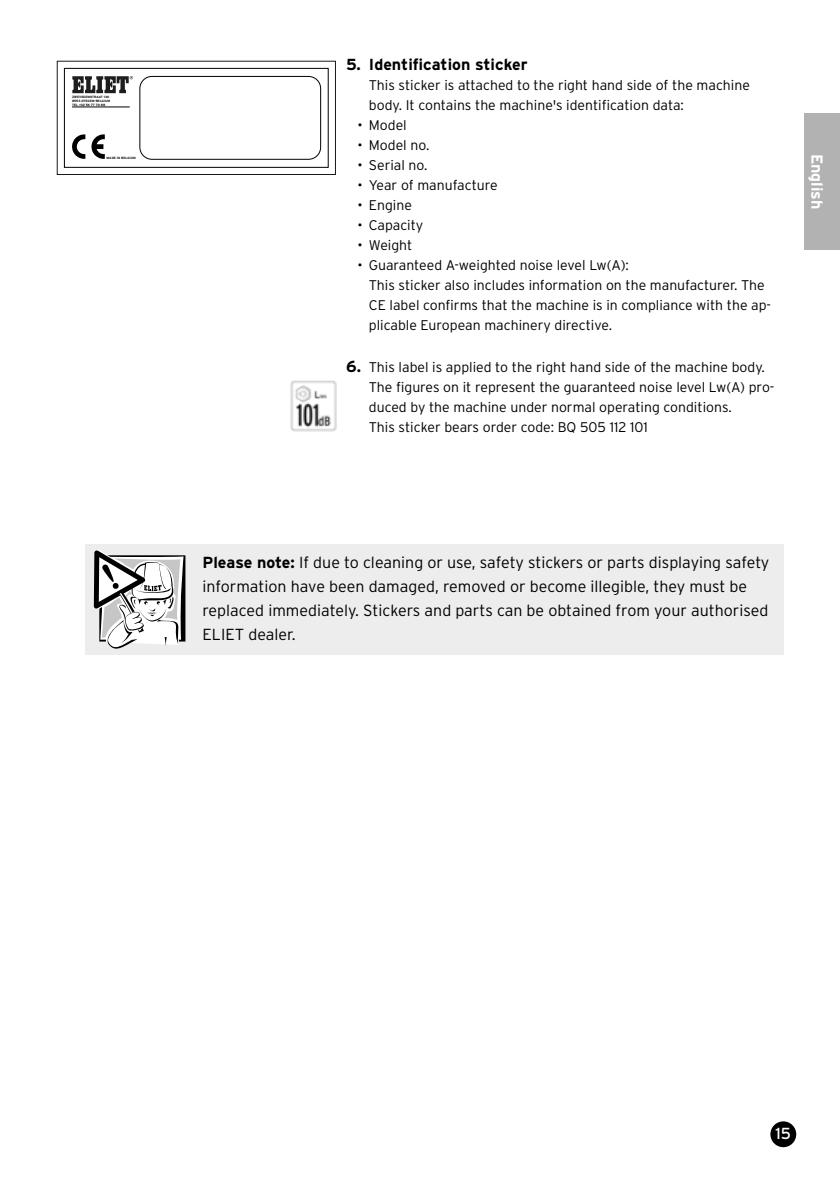
<style>
.page{position:relative;width:840px;height:1191px;background:#fff}
.page>*{position:absolute;margin:0;border:0;box-sizing:border-box;transform-origin:0 0}
.t1{font:300 16px/24px "Interstate";color:#000}
.t2{font:700 16px "Interstate";color:#000}
.t3{font:700 16px "Interstate";color:#fff}
.t4{font:16px "Interstate";color:#fff}
.t5{font:300 14px/20px "Interstate";color:#000}
.t6{font:700 3.2px/3.8px "Interstate";color:#000}
.s1{font-weight:700;font-size:16px}
.s2{font-weight:700}
</style>
<div class="page">
<div style="left:771px;top:1122px;width:23px;height:24px;background:#000;border-radius:50%"></div>
<div style="left:770px;top:1121px;width:25px;height:26px;border:2px solid #000;border-radius:50%"></div>
<div style="left:803px;top:113px;width:36px;height:136px;background:#b3b2b2"></div>
<div style="left:85px;top:544px;width:697px;height:111px;background:#ededed"></div>
<svg style="left:57px;top:61px;width:279px;height:114px"></svg>
<img style="left:290px;top:380px;width:47px;height:52px">
<svg style="left:94px;top:550px;width:91px;height:98px"></svg>
<p class="t6" style="left:72px;top:95px;width:40px">ZWEVEGEMSTRAAT 136<br>8553 OTEGEM-BELGIUM<br>TEL +32 56 77 70 88</p>
<p class="t6" style="left:107px;top:156px;width:31px">MADE IN BELGIUM</p>
<p class="t2" style="left:346px;top:54px;width:183px">5. Identification sticker</p>
<p class="t5" style="left:369px;top:74px;width:382px">This sticker is attached to the right hand side of the machine body. It contains the machine's identification data:</p>
<p class="t5" style="left:357px;top:114px;width:51px">• Model</p>
<p class="t5" style="left:357px;top:134px;width:73px">• Model no.</p>
<p class="t5" style="left:357px;top:154px;width:71px">• Serial no.</p>
<p class="t5" style="left:357px;top:174px;width:141px">• Year of manufacture</p>
<p class="t5" style="left:357px;top:194px;width:56px">• Engine</p>
<p class="t5" style="left:357px;top:214px;width:67px">• Capacity</p>
<p class="t5" style="left:357px;top:235px;width:56px">• Weight</p>
<p class="t5" style="left:369px;top:255px;width:403px;text-indent:-11px">• Guaranteed A-weighted noise level Lw(A):<br>This sticker also includes information on the manufacturer. The CE label confirms that the machine is in compliance with the ap&shy;plicable European machinery directive.</p>
<p class="t5" style="left:369px;top:357px;width:407px;text-indent:-23px"><span class="s1">6.</span> This label is applied to the right hand side of the machine body.<br>The figures on it represent the guaranteed noise level Lw(A) pro&shy;duced by the machine under normal operating conditions.<br>This sticker bears order code: BQ 505 112 101</p>
<p class="t3" style="left:826px;top:154px;width:57px;rotate:90deg">English</p>
<p class="t1" style="left:202px;top:550px;width:568px"><span class="s2">Please note:</span> If due to cleaning or use, safety stickers or parts displaying safety information have been damaged, removed or become illegible, they must be replaced immediately. Stickers and parts can be obtained from your authorised ELIET dealer.</p>
<p class="t4" style="left:775px;top:1124px;width:17px">15</p>
</div>
